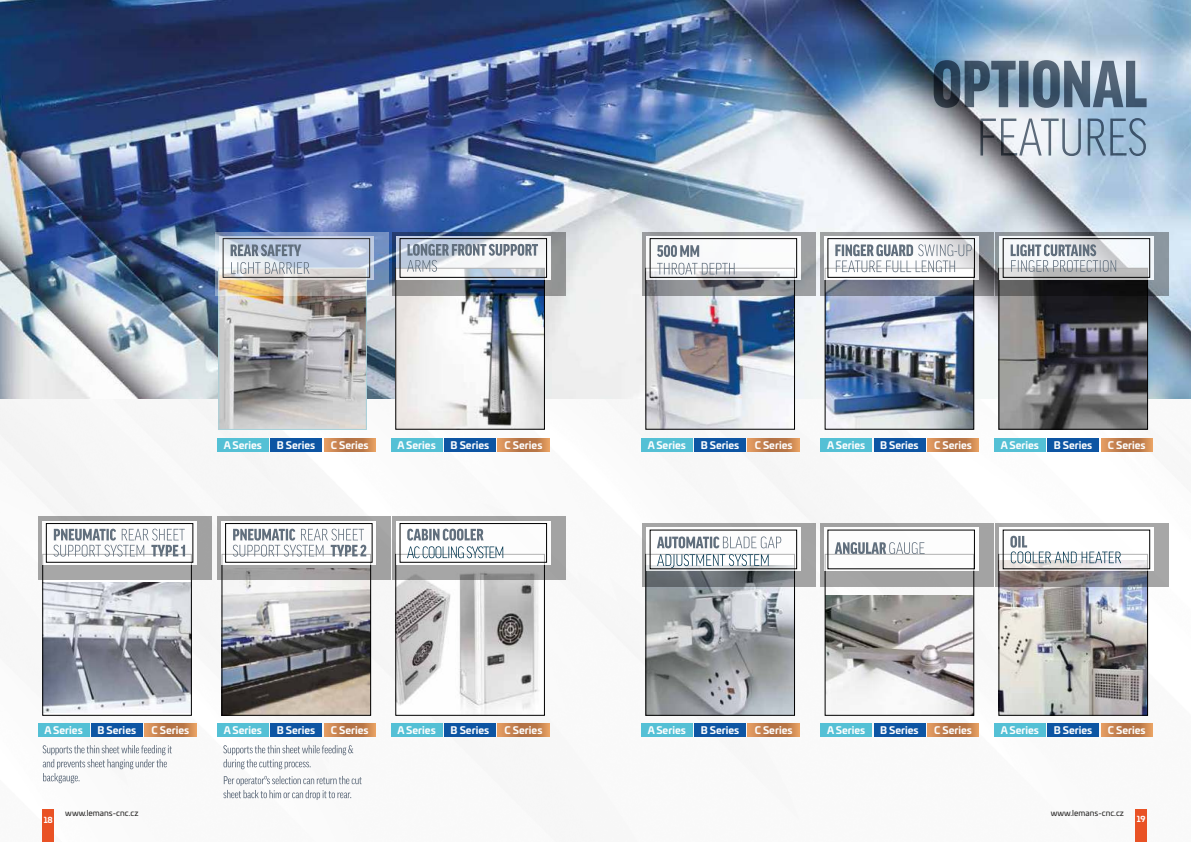
<style>
.page{position:relative;width:1191px;height:842px;background:#fff}
.page>*{position:absolute;margin:0;border:0;box-sizing:border-box;transform-origin:0 0}
.t1{font:700 10px "Univia Pro";color:#fefefe}
.t2{font:8px "Univia Pro";color:#2b2a29}
.t3{font:700 8px "Univia Pro";color:#fefefe}
</style>
<div class="page">
<img style="left:0;top:398px;width:1190px;height:412px">
<img style="left:0;top:0;width:1191px;height:398px">
<svg style="left:933px;top:60px;width:213px;height:48px;background:#6d8295"></svg>
<svg style="left:980px;top:118px;width:166px;height:38px"></svg>
<img style="left:397px;top:580px;width:146px;height:134px">
<div style="left:395px;top:554px;width:150px;height:162px;border:1px solid #000"></div>
<img style="left:1000px;top:586px;width:145px;height:128px">
<div style="left:998px;top:554px;width:149px;height:162px;border:1px solid #000"></div>
<img style="left:1000px;top:295px;width:145px;height:133px">
<div style="left:998px;top:268px;width:149px;height:162px;border:1px solid #000"></div>
<img style="left:397px;top:295px;width:146px;height:133px">
<div style="left:395px;top:268px;width:150px;height:162px;border:1px solid #000"></div>
<img style="left:224px;top:580px;width:145px;height:134px">
<div style="left:222px;top:554px;width:149px;height:162px;border:1px solid #000"></div>
<img style="left:826px;top:596px;width:146px;height:118px">
<div style="left:824px;top:554px;width:150px;height:162px;border:1px solid #000"></div>
<img style="left:826px;top:295px;width:146px;height:133px">
<div style="left:824px;top:268px;width:150px;height:162px;border:1px solid #000"></div>
<svg style="left:44px;top:580px;width:146px;height:134px"></svg>
<img style="left:44px;top:583px;width:146px;height:129px">
<div style="left:42px;top:554px;width:150px;height:162px;border:1px solid #000"></div>
<img style="left:647px;top:586px;width:146px;height:128px">
<div style="left:645px;top:554px;width:150px;height:162px;border:1px solid #000"></div>
<img style="left:647px;top:295px;width:146px;height:133px">
<div style="left:645px;top:268px;width:150px;height:162px;border:1px solid #000"></div>
<div style="left:392px;top:232px;width:173px;height:63px;background:#000;opacity:.5"></div>
<svg style="left:396px;top:236px;width:154px;height:44px"></svg>
<div style="left:642px;top:232px;width:173px;height:63px;background:#000;opacity:.5"></div>
<svg style="left:646px;top:236px;width:154px;height:44px"></svg>
<div style="left:642px;top:523px;width:173px;height:63px;background:#000;opacity:.5"></div>
<svg style="left:646px;top:527px;width:154px;height:44px"></svg>
<div style="left:820px;top:232px;width:173px;height:63px;background:#000;opacity:.5"></div>
<svg style="left:824px;top:236px;width:154px;height:44px"></svg>
<div style="left:820px;top:523px;width:173px;height:63px;background:#a3a3a3"></div>
<svg style="left:824px;top:527px;width:154px;height:44px;background:#e9e9e9"></svg>
<div style="left:995px;top:232px;width:173px;height:63px;background:#000;opacity:.5"></div>
<svg style="left:999px;top:236px;width:154px;height:44px;fill:#f2f4f5"></svg>
<div style="left:995px;top:523px;width:173px;height:63px;background:#000;opacity:.5"></div>
<svg style="left:999px;top:527px;width:154px;height:44px"></svg>
<img style="left:221px;top:295px;width:143px;height:133px">
<div style="left:219px;top:268px;width:147px;height:162px;border:1px solid #a5d1da"></div>
<div style="left:215px;top:232px;width:173px;height:63px;background:#fefefe;opacity:.5"></div>
<svg style="left:219px;top:236px;width:154px;height:44px;background:#ccd4e2"></svg>
<svg style="left:43px;top:745px;width:129px;height:38px"></svg>
<svg style="left:223px;top:745px;width:130px;height:24px"></svg>
<svg style="left:223px;top:776px;width:139px;height:24px"></svg>
<div style="left:1135px;top:810px;width:12px;height:32px;background:#e95225"></div>
<div style="left:42px;top:810px;width:12px;height:32px;background:#e95225"></div>
<div style="left:38px;top:723px;width:51px;height:13px;background:#54c0d5"></div>
<div style="left:91px;top:723px;width:52px;height:13px;background:#0d55a3"></div>
<svg style="left:145px;top:723px;width:51px;height:13px"></svg>
<div style="left:217px;top:723px;width:51px;height:13px;background:#54c0d5"></div>
<div style="left:270px;top:723px;width:52px;height:13px;background:#0d55a3"></div>
<svg style="left:324px;top:723px;width:51px;height:13px"></svg>
<div style="left:391px;top:723px;width:51px;height:13px;background:#54c0d5"></div>
<div style="left:444px;top:723px;width:52px;height:13px;background:#0d55a3"></div>
<svg style="left:498px;top:723px;width:51px;height:13px"></svg>
<div style="left:641px;top:723px;width:51px;height:13px;background:#54c0d5"></div>
<div style="left:694px;top:723px;width:52px;height:13px;background:#0d55a3"></div>
<svg style="left:748px;top:723px;width:51px;height:13px"></svg>
<div style="left:820px;top:723px;width:51px;height:13px;background:#54c0d5"></div>
<div style="left:874px;top:723px;width:51px;height:13px;background:#0d55a3"></div>
<svg style="left:927px;top:723px;width:52px;height:13px"></svg>
<div style="left:994px;top:723px;width:51px;height:13px;background:#54c0d5"></div>
<div style="left:1047px;top:723px;width:52px;height:13px;background:#0d55a3"></div>
<svg style="left:1101px;top:723px;width:51px;height:13px"></svg>
<div style="left:217px;top:438px;width:51px;height:13px;background:#54c0d5"></div>
<div style="left:270px;top:438px;width:52px;height:13px;background:#0d55a3"></div>
<svg style="left:324px;top:438px;width:51px;height:13px"></svg>
<div style="left:391px;top:438px;width:51px;height:13px;background:#54c0d5"></div>
<div style="left:444px;top:438px;width:52px;height:13px;background:#0d55a3"></div>
<svg style="left:498px;top:438px;width:51px;height:13px"></svg>
<div style="left:641px;top:438px;width:51px;height:13px;background:#54c0d5"></div>
<div style="left:694px;top:438px;width:52px;height:13px;background:#0d55a3"></div>
<svg style="left:748px;top:438px;width:51px;height:13px"></svg>
<div style="left:820px;top:438px;width:51px;height:13px;background:#54c0d5"></div>
<div style="left:874px;top:438px;width:51px;height:13px;background:#0d55a3"></div>
<svg style="left:927px;top:438px;width:52px;height:13px"></svg>
<div style="left:994px;top:438px;width:51px;height:13px;background:#54c0d5"></div>
<div style="left:1047px;top:438px;width:52px;height:13px;background:#0d55a3"></div>
<svg style="left:1101px;top:438px;width:51px;height:13px"></svg>
<div style="left:38px;top:517px;width:174px;height:63px;background:#a7a7a7"></div>
<div style="left:42px;top:521px;width:155px;height:44px;background:linear-gradient(to right,#fefefe,#fdfdfd)"></div>
<div style="left:218px;top:517px;width:173px;height:63px;background:#000;opacity:.5"></div>
<div style="left:222px;top:521px;width:154px;height:44px;background:#fff"></div>
<div style="left:392px;top:517px;width:173px;height:63px;background:#000;opacity:.5"></div>
<div style="left:396px;top:521px;width:154px;height:44px;background:#fff"></div>
<svg style="left:407px;top:244px;width:131px;height:28px"></svg>
<svg style="left:657px;top:245px;width:42px;height:12px"></svg>
<svg style="left:657px;top:263px;width:77px;height:12px"></svg>
<svg style="left:657px;top:536px;width:124px;height:12px"></svg>
<svg style="left:657px;top:554px;width:111px;height:13px"></svg>
<svg style="left:835px;top:244px;width:136px;height:28px"></svg>
<svg style="left:834px;top:542px;width:90px;height:12px"></svg>
<svg style="left:1010px;top:244px;width:106px;height:28px"></svg>
<svg style="left:1010px;top:536px;width:111px;height:27px"></svg>
<svg style="left:54px;top:529px;width:131px;height:28px;background:#ced2d6"></svg>
<svg style="left:233px;top:529px;width:133px;height:28px"></svg>
<svg style="left:407px;top:529px;width:96px;height:29px"></svg>
<div style="left:400px;top:238px;width:147px;height:40px;border:1px solid #000"></div>
<div style="left:650px;top:238px;width:147px;height:40px;border:1px solid #000"></div>
<div style="left:827px;top:238px;width:147px;height:40px;border:1px solid #000"></div>
<div style="left:1003px;top:238px;width:147px;height:40px;border:1px solid #000"></div>
<div style="left:46px;top:523px;width:147px;height:39px;border:1px solid #000"></div>
<div style="left:225px;top:523px;width:147px;height:39px;border:1px solid #000"></div>
<div style="left:400px;top:523px;width:147px;height:39px;border:1px solid #000"></div>
<svg style="left:231px;top:244px;width:70px;height:12px"></svg>
<svg style="left:231px;top:262px;width:78px;height:12px"></svg>
<div style="left:223px;top:238px;width:147px;height:40px;border:1px solid #2b2a29"></div>
<p class="t1" style="left:224px;top:441px;width:40px">A Series</p>
<p class="t1" style="left:277px;top:441px;width:40px">B Series</p>
<p class="t1" style="left:331px;top:441px;width:39px">C Series</p>
<p class="t1" style="left:397px;top:441px;width:40px">A Series</p>
<p class="t1" style="left:450px;top:441px;width:40px">B Series</p>
<p class="t1" style="left:504px;top:441px;width:39px">C Series</p>
<p class="t1" style="left:647px;top:441px;width:40px">A Series</p>
<p class="t1" style="left:700px;top:441px;width:40px">B Series</p>
<p class="t1" style="left:754px;top:441px;width:39px">C Series</p>
<p class="t1" style="left:827px;top:441px;width:40px">A Series</p>
<p class="t1" style="left:880px;top:441px;width:40px">B Series</p>
<p class="t1" style="left:934px;top:441px;width:39px">C Series</p>
<p class="t1" style="left:1000px;top:441px;width:40px">A Series</p>
<p class="t1" style="left:1053px;top:441px;width:40px">B Series</p>
<p class="t1" style="left:1107px;top:441px;width:39px">C Series</p>
<p class="t1" style="left:45px;top:725px;width:40px">A Series</p>
<p class="t1" style="left:98px;top:725px;width:40px">B Series</p>
<p class="t1" style="left:152px;top:725px;width:39px">C Series</p>
<p class="t1" style="left:224px;top:725px;width:40px">A Series</p>
<p class="t1" style="left:277px;top:725px;width:40px">B Series</p>
<p class="t1" style="left:331px;top:725px;width:39px">C Series</p>
<p class="t1" style="left:397px;top:725px;width:40px">A Series</p>
<p class="t1" style="left:450px;top:725px;width:40px">B Series</p>
<p class="t1" style="left:504px;top:725px;width:39px">C Series</p>
<p class="t1" style="left:647px;top:725px;width:40px">A Series</p>
<p class="t1" style="left:700px;top:725px;width:40px">B Series</p>
<p class="t1" style="left:754px;top:725px;width:39px">C Series</p>
<p class="t1" style="left:827px;top:725px;width:40px">A Series</p>
<p class="t1" style="left:880px;top:725px;width:40px">B Series</p>
<p class="t1" style="left:934px;top:725px;width:39px">C Series</p>
<p class="t1" style="left:1000px;top:725px;width:40px">A Series</p>
<p class="t1" style="left:1053px;top:725px;width:40px">B Series</p>
<p class="t1" style="left:1107px;top:725px;width:39px">C Series</p>
<p class="t2" style="left:65px;top:809px;width:75px">www.lemans-cnc.cz</p>
<p class="t2" style="left:1051px;top:809px;width:75px">www.lemans-cnc.cz</p>
<p class="t3" style="left:44px;top:816px;width:11px">18</p>
<p class="t3" style="left:1137px;top:815px;width:10px">19</p>
</div>
